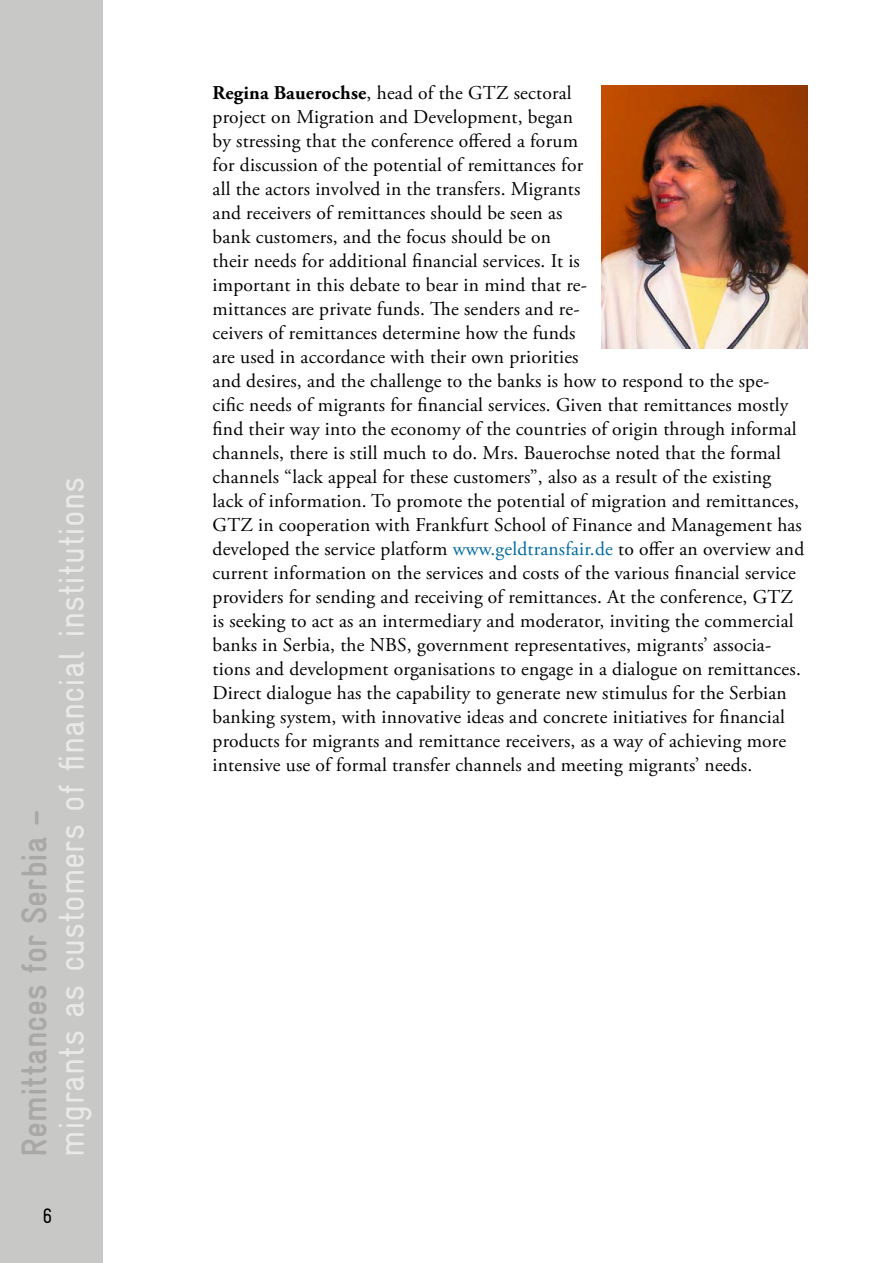
<style>
.page{position:relative;width:893px;height:1263px;background:#fff}
.page>*{position:absolute;margin:0;border:0;box-sizing:border-box;transform-origin:0 0}
.t1{font:condensed 36px "Gravur";color:#e9e9e8}
.t2{font:700 condensed 36px "Gravur";color:#a9a8a6}
.t3{font:condensed 21px "Gravur";color:#000}
.t4{font:19.5px/24px "Adobe Garamond Pro";letter-spacing:.01em;color:#000}
.s1{font-weight:700}
.s2{color:#006aa2}
</style>
<div class="page">
<div style="left:0;top:0;width:102px;height:1263px;background:#c8c8c7"></div>
<img style="left:601px;top:85px;width:207px;height:263px">
<h1 class="t2" style="left:14px;top:1157px;width:349px;rotate:-90deg">Remittances for Serbia –</h1>
<h1 class="t1" style="left:52px;top:1157px;width:681px;rotate:-90deg">migrants as customers of financial institutions</h1>
<p class="t3" style="left:43px;top:1204px;width:12px">6</p>
<p class="t4" style="left:213px;top:82px;width:593px"><span class="s1">Regina Bauerochse</span>, head of the GTZ sectoral<br>project on Migration and Development, began<br>by stressing that the conference offered a forum<br>for discussion of the potential of remittances for<br>all the actors involved in the transfers. Migrants<br>and receivers of remittances should be seen as<br>bank customers, and the focus should be on<br>their needs for additional financial services. It is<br>important in this debate to bear in mind that re-<br>mittances are private funds. The senders and re-<br>ceivers of remittances determine how the funds<br>are used in accordance with their own priorities<br>and desires, and the challenge to the banks is how to respond to the spe&shy;cific needs of migrants for financial services. Given that remittances mostly find their way into the economy of the countries of origin through informal channels, there is still much to do. Mrs. Bauerochse noted that the formal channels “lack appeal for these customers”, also as a result of the existing lack of information. To promote the potential of migration and remittances, GTZ in cooperation with Frankfurt School of Finance and Management has developed the service platform <span class="s2">www.geldtransfair.de</span> to offer an overview and current information on the services and costs of the various financial service providers for sending and receiving of remittances. At the conference, GTZ is seeking to act as an intermediary and moderator, inviting the commercial banks in Serbia, the NBS, government representatives, migrants’ associa&shy;tions and development organisations to engage in a dialogue on remittances.<br>Direct dialogue has the capability to generate new stimulus for the Serbian banking system, with innovative ideas and concrete initiatives for financial products for migrants and remittance receivers, as a way of achieving more intensive use of formal transfer channels and meeting migrants’ needs.</p>
</div>
